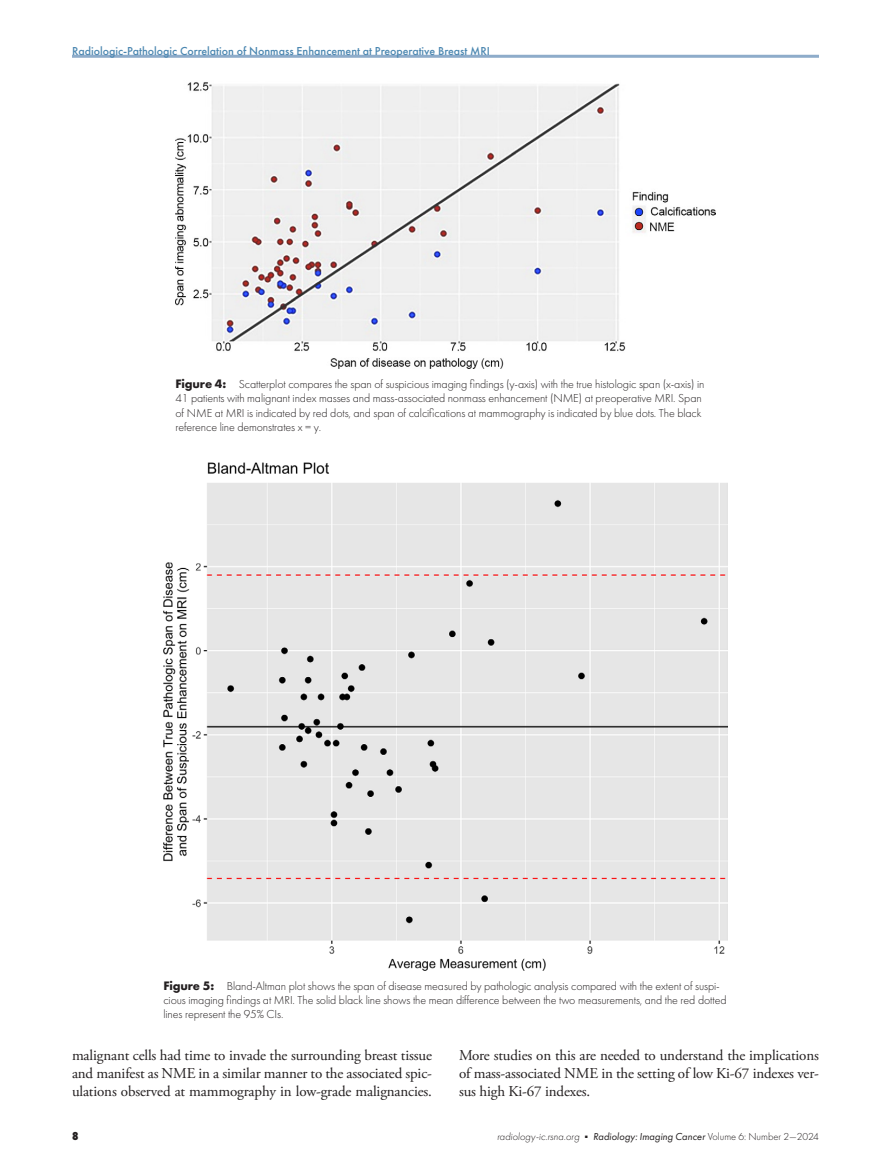
<style>
.page{position:relative;width:891px;height:1175px;background:#fff}
.page>*{position:absolute;margin:0;border:0;box-sizing:border-box;transform-origin:0 0}
.t1{font:15px/18px "Adobe Garamond Pro";letter-spacing:-.01em;color:#231f20;text-align:justify}
.t2{font:300 12px/14.4px "Futura PT";letter-spacing:-.01em;color:#231f20}
.t3{font:500 12px "Futura PT";color:#4b87b1}
.t4{font:800 12px "Futura PT Cond";color:#231f20}
.t5{font:italic 10.5px "Futura PT";color:#231f20}
.s1{font-weight:700;font-size:12.75px}
.s2{font-weight:300}
.s3{font-weight:300;font-style:normal}
</style>
<div class="page">
<hr style="left:72px;top:55px;width:747px;height:3px;background:#8eacca">
<img style="left:176px;top:82px;width:539px;height:287px">
<img style="left:163px;top:462px;width:565px;height:509px">
<p class="t3" style="left:72px;top:43px;width:419px">Radiologic-Pathologic Correlation of Nonmass Enhancement at Preoperative Breast MRI</p>
<p class="t2" style="left:176px;top:376px;width:530px"><span class="s1">Figure 4:</span> Scatterplot compares the span of suspicious imaging findings (y-axis) with the true histologic span (x-axis) in 41 patients with malignant index masses and mass-associated nonmass enhancement (NME) at preoperative MRI. Span of NME at MRI is indicated by red dots, and span of calcifications at mammography is indicated by blue dots. The black reference line demonstrates x = y.</p>
<p class="t2" style="left:163px;top:978px;width:565px"><span class="s1">Figure 5:</span> Bland-Altman plot shows the span of disease measured by pathologic analysis compared with the extent of suspi&shy;cious imaging findings at MRI. The solid black line shows the mean difference between the two measurements, and the red dotted lines represent the 95% CIs.</p>
<p class="t1" style="left:72px;top:1046px;width:362px">malignant cells had time to invade the surrounding breast tissue and manifest as NME in a similar manner to the associated spic&shy;ulations observed at mammography in low-grade malignancies.</p>
<p class="t1" style="left:459px;top:1046px;width:362px">More studies on this are needed to understand the implications of mass-associated NME in the setting of low Ki-67 indexes ver&shy;sus high Ki-67 indexes.</p>
<p class="t4" style="left:72px;top:1128px;width:8px">8</p>
<p class="t5" style="left:497px;top:1130px;width:323px"><span class="s2">radiology-ic.rsna.org</span> <sup>■</sup> Radiology: Imaging Cancer <span class="s3">Volume 6: Number 2—2024</span></p>
</div>
